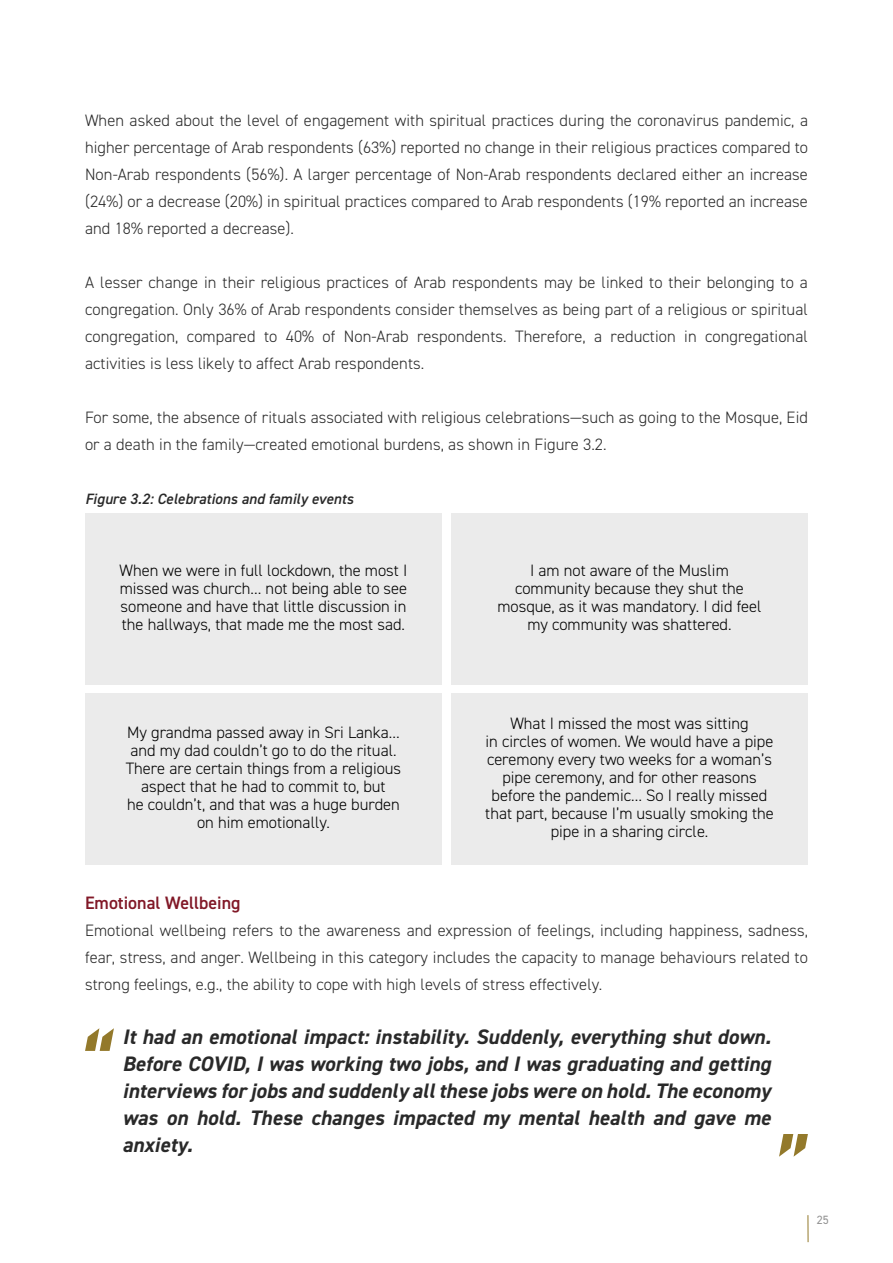
<style>
.page{position:relative;width:893px;height:1263px;background:#fff}
.page>*{position:absolute;margin:0;border:0;box-sizing:border-box;transform-origin:0 0}
.t1{font:italic 700 21px/27px "DIN2014";letter-spacing:.005em;color:#292929;text-align:justify}
.t2{font:600 18px "DIN2014";color:#811827}
.t3{font:300 16.5px/27px "DIN2014";letter-spacing:.005em;color:#292929;text-align:justify}
.t4{font:300 16.5px/18px "DIN2014";color:#000;text-align:center}
.t5{font:italic 600 15px "DIN2014";letter-spacing:.005em;color:#292929}
.t6{font:12px "DIN2014";color:#939393}
</style>
<div class="page">
<svg style="left:808px;top:1215px;width:1px;height:27px"></svg>
<div style="left:85px;top:513px;width:357px;height:171px;background:#ebebeb"></div>
<div style="left:85px;top:693px;width:357px;height:171px;background:#ebebeb"></div>
<div style="left:451px;top:513px;width:357px;height:171px;background:#ebebeb"></div>
<div style="left:451px;top:693px;width:357px;height:171px;background:#ebebeb"></div>
<svg style="left:85px;top:1028px;width:29px;height:23px"></svg>
<svg style="left:779px;top:1134px;width:29px;height:23px"></svg>
<p class="t3" style="left:85px;top:107px;width:724px">When asked about the level of engagement with spiritual practices during the coronavirus pandemic, a higher percentage of Arab respondents (63%) reported no change in their religious practices compared to Non-Arab respondents (56%). A larger percentage of Non-Arab respondents declared either an increase (24%) or a decrease (20%) in spiritual practices compared to Arab respondents (19% reported an increase and 18% reported a decrease).</p>
<p class="t3" style="left:85px;top:269px;width:724px">A lesser change in their religious practices of Arab respondents may be linked to their belonging to a congregation. Only 36% of Arab respondents consider themselves as being part of a religious or spiritual congregation, compared to 40% of Non-Arab respondents. Therefore, a reduction in congregational activities is less likely to affect Arab respondents.</p>
<p class="t3" style="left:85px;top:404px;width:724px">For some, the absence of rituals associated with religious celebrations—such as going to the Mosque, Eid or a death in the family—created emotional burdens, as shown in Figure 3.2.</p>
<p class="t5" style="left:85px;top:489px;width:270px">Figure 3.2: Celebrations and family events</p>
<p class="t4" style="left:120px;top:561px;width:289px;text-align:justify">When we were in full lockdown, the most I missed was church… not being able to see someone and have that little discussion in the hallways, that made me the most sad.</p>
<p class="t4" style="left:497px;top:561px;width:266px">I am not aware of the Muslim community because they shut the mosque, as it was mandatory. I did feel my community was shattered.</p>
<p class="t4" style="left:126px;top:723px;width:277px">My grandma passed away in Sri Lanka… and my dad couldn’t go to do the ritual.<br>There are certain things from a religious aspect that he had to commit to, but<br>he couldn’t, and that was a huge burden on him emotionally.</p>
<p class="t4" style="left:485px;top:714px;width:290px">What I missed the most was sitting<br>in circles of women. We would have a pipe ceremony every two weeks for a woman’s pipe ceremony, and for other reasons before the pandemic… So I really missed that part, because I’m usually smoking the pipe in a sharing circle.</p>
<p class="t2" style="left:85px;top:891px;width:157px">Emotional Wellbeing</p>
<p class="t3" style="left:85px;top:917px;width:724px">Emotional wellbeing refers to the awareness and expression of feelings, including happiness, sadness, fear, stress, and anger. Wellbeing in this category includes the capacity to manage behaviours related to strong feelings, e.g., the ability to cope with high levels of stress effectively.</p>
<p class="t1" style="left:122px;top:1023px;width:650px">It had an emotional impact: instability. Suddenly, everything shut down.<br>Before COVID, I was working two jobs, and I was graduating and getting interviews for jobs and suddenly all these jobs were on hold. The economy was on hold. These changes impacted my mental health and gave me anxiety.</p>
<p class="t6" style="left:817px;top:1212px;width:13px">25</p>
</div>
